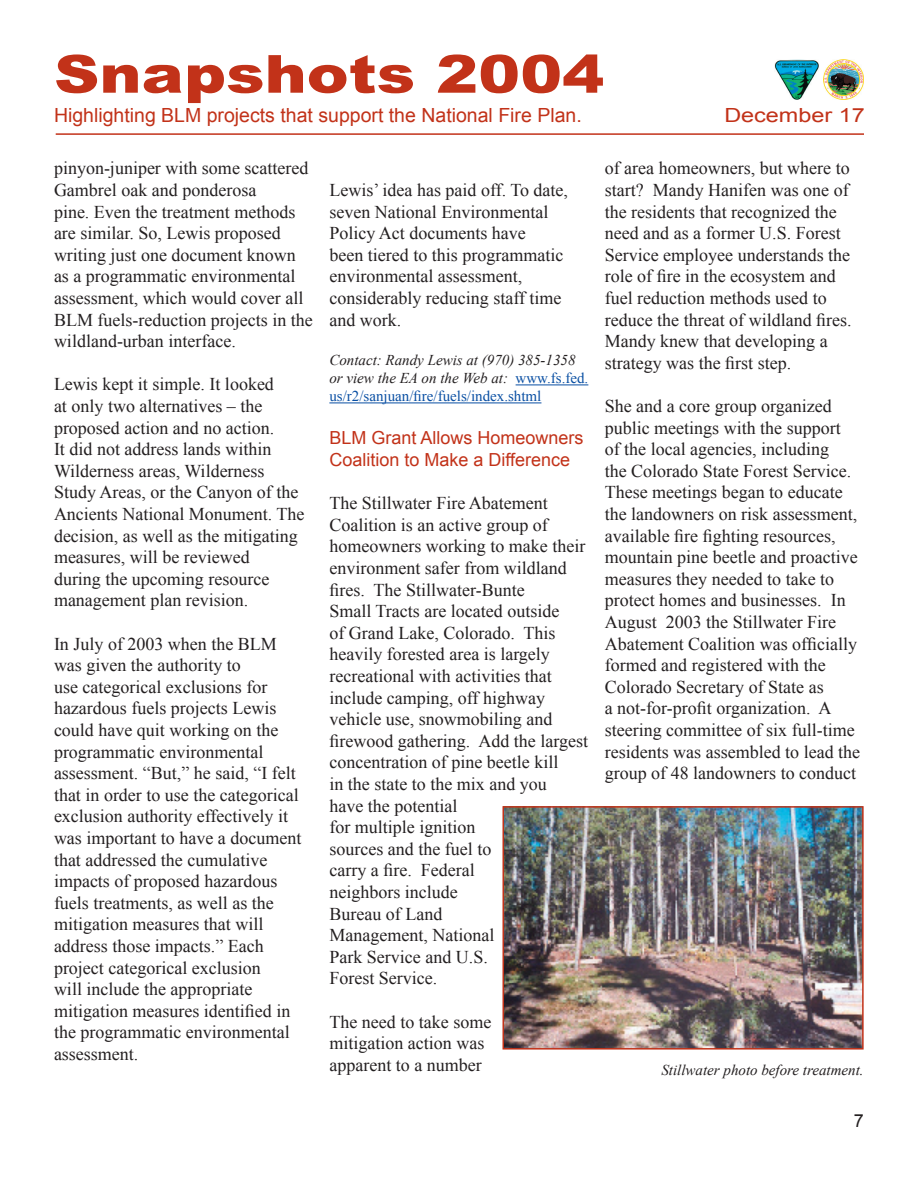
<style>
.page{position:relative;width:918px;height:1188px;background:#fff}
.page>*{position:absolute;margin:0;border:0;box-sizing:border-box;transform-origin:0 0}
.t1{font:900 52.5px "Arial";color:#c23219;scale:1.2 1}
.t2{font:19.5px "Arial";color:#c23219}
.t3{font:19.5px "Arial";color:#c23219;scale:1.2 1}
.t4{font:18px/21.6px "Times New Roman";color:#231f20}
.t5{font:18px/21.6px "Arial";color:#c23219}
.t6{font:18px "Arial";color:#231f20}
.t7{font:italic 15px/18px "Times New Roman";color:#231f20}
.s1{font-style:normal;color:#094fa3}
</style>
<div class="page">
<hr style="left:56px;top:133px;width:808px;height:2px;background:#c23219">
<img style="left:823px;top:59px;width:41px;height:41px">
<img style="left:775px;top:59px;width:43px;height:40px">
<hr style="left:516px;top:385px;width:72px;height:1px;background:#094fa3">
<hr style="left:329px;top:403px;width:212px;height:1px;background:#094fa3">
<img style="left:506px;top:809px;width:355px;height:238px">
<div style="left:503px;top:806px;width:361px;height:244px;border:2px solid #c23219"></div>
<h1 class="t1" style="left:54px;top:36px;width:460px">Snapshots 2004</h1>
<p class="t2" style="left:54px;top:103px;width:529px">Highlighting BLM projects that support the National Fire Plan.</p>
<p class="t3" style="left:724px;top:102px;width:119px">December 17</p>
<p class="t4" style="left:54px;top:157px;width:260px">pinyon-juniper with some scattered<br>Gambrel oak and ponderosa<br>pine. Even the treatment methods are similar. So, Lewis proposed writing just one document known as a programmatic environmental assessment, which would cover all<br>BLM fuels-reduction projects in the wildland-urban interface.</p>
<p class="t4" style="left:54px;top:373px;width:252px">Lewis kept it simple. It looked<br>at only two alternatives – the proposed action and no action.<br>It did not address lands within<br>Wilderness areas, Wilderness<br>Study Areas, or the Canyon of the<br>Ancients National Monument. The decision, as well as the mitigating measures, will be reviewed<br>during the upcoming resource management plan revision.</p>
<p class="t4" style="left:54px;top:633px;width:249px">In July of 2003 when the BLM was given the authority to<br>use categorical exclusions for hazardous fuels projects Lewis could have quit working on the programmatic environmental assessment. “But,” he said, “I felt that in order to use the categorical exclusion authority effectively it was important to have a document that addressed the cumulative impacts of proposed hazardous fuels treatments, as well as the mitigation measures that will address those impacts.” Each project categorical exclusion<br>will include the appropriate mitigation measures identified in the programmatic environmental assessment.</p>
<p class="t4" style="left:605px;top:157px;width:248px">of area homeowners, but where to start? Mandy Hanifen was one of the residents that recognized the need and as a former U.S. Forest<br>Service employee understands the role of fire in the ecosystem and fuel reduction methods used to reduce the threat of wildland fires.<br>Mandy knew that developing a strategy was the first step.</p>
<p class="t4" style="left:605px;top:395px;width:257px">She and a core group organized public meetings with the support of the local agencies, including<br>the Colorado State Forest Service.<br>These meetings began to educate the landowners on risk assessment, available fire fighting resources, mountain pine beetle and proactive measures they needed to take to protect homes and businesses. In August 2003 the Stillwater Fire Abatement Coalition was officially formed and registered with the Colorado Secretary of State as<br>a not-for-profit organization. A steering committee of six full-time residents was assembled to lead the group of 48 landowners to conduct</p>
<p class="t4" style="left:329px;top:179px;width:240px">Lewis’ idea has paid off. To date, seven National Environmental<br>Policy Act documents have<br>been tiered to this programmatic environmental assessment, considerably reducing staff time and work.</p>
<p class="t7" style="left:329px;top:351px;width:260px">Contact: Randy Lewis at (970) 385-1358 or view the EA on the Web at: <span class="s1">www.fs.fed. us/r2/sanjuan/fire/fuels/index.shtml</span></p>
<p class="t5" style="left:329px;top:428px;width:256px">BLM Grant Allows Homeowners<br>Coalition to Make a Difference</p>
<p class="t4" style="left:329px;top:492px;width:260px">The Stillwater Fire Abatement<br>Coalition is an active group of homeowners working to make their environment safer from wildland fires. The Stillwater-Bunte<br>Small Tracts are located outside<br>of Grand Lake, Colorado. This heavily forested area is largely recreational with activities that include camping, off highway vehicle use, snowmobiling and firewood gathering. Add the largest concentration of pine beetle kill<br>in the state to the mix and you<br>have the potential<br>for multiple ignition<br>sources and the fuel to<br>carry a fire. Federal<br>neighbors include<br>Bureau of Land<br>Management, National<br>Park Service and U.S.<br>Forest Service.</p>
<p class="t4" style="left:329px;top:1011px;width:163px">The need to take some mitigation action was apparent to a number</p>
<p class="t7" style="left:661px;top:1060px;width:204px">Stillwater photo before treatment.</p>
<p class="t6" style="left:854px;top:1108px;width:12px">7</p>
</div>
